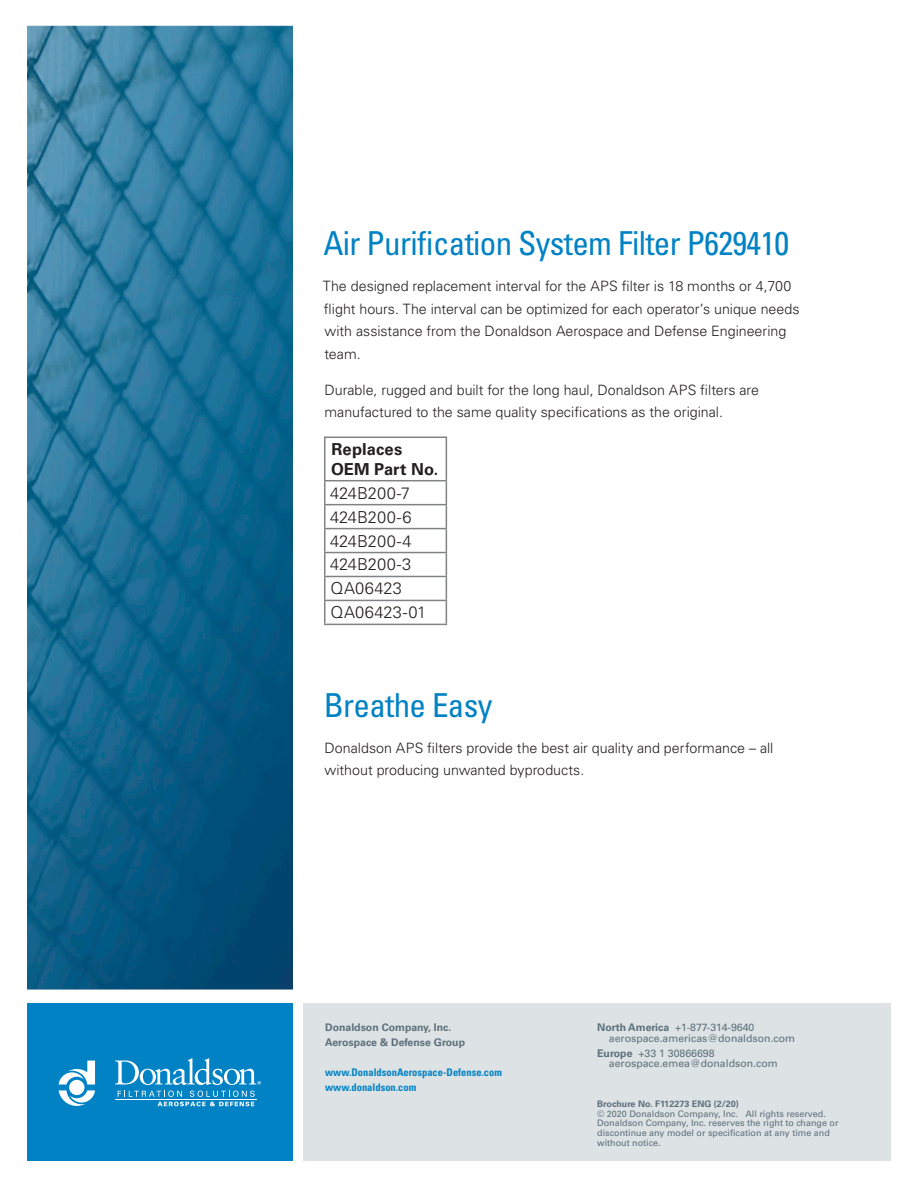
<style>
.page{position:relative;width:918px;height:1188px;background:#fff}
.page>*{position:absolute;margin:0;border:0;box-sizing:border-box;transform-origin:0 0}
.main_heading_pms3005{font:condensed 33px "Univers LT Std";letter-spacing:-.02em;color:#0082c5}
.main_body_pms7545{font:300 16.5px "Univers LT Std";color:#231f20}
.main_body_pms7545-2{font:700 16.5px/19.5px "Univers LT Std";letter-spacing:.005em;color:#231f20}
.main_body_pms7545-3{font:300 16.5px "Univers LT Std";letter-spacing:.02em;color:#231f20}
.main_body_pms7545-4{font:300 14.25px/22.5px "Univers LT Std";color:#231f20}
.Continent_Bold{font:10.5px/10.5px "Univers LT Std";color:#5b6f7b}
.Donaldson_Website{font:700 condensed 10.5px "Univers LT Std";color:#0082c5}
.Donaldson_Address_Bo{font:700 10.5px "Univers LT Std";color:#5b6f7b}
.Footer_Copy{font:9px/9.8px "Univers LT Std";color:#5b6f7b}
.Brochure_No_Bold{font:700 9px "Univers LT Std";color:#5b6f7b}
.s1{font-weight:700}
</style>
<div class="page">
<div style="left:303px;top:1004px;width:588px;height:157px;background:#dde2e4"></div>
<div style="left:27px;top:1004px;width:266px;height:157px;background:#0082c5"></div>
<img style="left:27px;top:26px;width:266px;height:963px">
<svg style="left:59px;top:1061px;width:36px;height:45px"></svg>
<hr style="left:115px;top:1099px;width:141px;height:1px;background:#fff">
<svg style="left:115px;top:1058px;width:146px;height:27px"></svg>
<svg style="left:118px;top:1091px;width:137px;height:15px"></svg>
<hr style="left:324px;top:437px;width:123px;height:1px;background:#808285">
<hr style="left:324px;top:438px;width:2px;height:42px;background:#808285">
<hr style="left:446px;top:438px;width:1px;height:42px;background:#808285">
<hr style="left:324px;top:480px;width:123px;height:1px;background:#808285">
<hr style="left:324px;top:481px;width:2px;height:23px;background:#808285">
<hr style="left:324px;top:504px;width:123px;height:1px;background:#808285">
<hr style="left:324px;top:505px;width:2px;height:23px;background:#808285">
<hr style="left:324px;top:528px;width:123px;height:1px;background:#808285">
<hr style="left:324px;top:529px;width:2px;height:23px;background:#808285">
<hr style="left:324px;top:552px;width:123px;height:1px;background:#808285">
<hr style="left:324px;top:553px;width:2px;height:23px;background:#808285">
<hr style="left:324px;top:576px;width:123px;height:1px;background:#808285">
<hr style="left:324px;top:577px;width:2px;height:23px;background:#808285">
<hr style="left:324px;top:600px;width:123px;height:1px;background:#808285">
<hr style="left:324px;top:601px;width:2px;height:23px;background:#808285">
<svg style="left:446px;top:481px;width:1px;height:143px"></svg>
<hr style="left:324px;top:624px;width:123px;height:1px;background:#808285">
<p class="main_heading_pms3005" style="left:323px;top:222px;width:467px">Air Purification System Filter P629410</p>
<p class="main_body_pms7545-4" style="left:323px;top:275px;width:478px">The designed replacement interval for the APS filter is 18 months or 4,700 flight hours. The interval can be optimized for each operator’s unique needs with assistance from the Donaldson Aerospace and Defense Engineering team.</p>
<p class="main_body_pms7545-4" style="left:325px;top:378px;width:436px">Durable, rugged and built for the long haul, Donaldson APS filters are manufactured to the same quality specifications as the original.</p>
<p class="main_body_pms7545-2" style="left:331px;top:440px;width:109px">Replaces<br>OEM Part No.</p>
<p class="main_body_pms7545" style="left:330px;top:483px;width:81px">424B200-7</p>
<p class="main_body_pms7545" style="left:330px;top:507px;width:83px">424B200-6</p>
<p class="main_body_pms7545" style="left:330px;top:531px;width:83px">424B200-4</p>
<p class="main_body_pms7545" style="left:330px;top:555px;width:83px">424B200-3</p>
<p class="main_body_pms7545-3" style="left:331px;top:579px;width:73px">QA06423</p>
<p class="main_body_pms7545" style="left:331px;top:603px;width:97px">QA06423-01</p>
<p class="main_heading_pms3005" style="left:324px;top:684px;width:170px">Breathe Easy</p>
<p class="main_body_pms7545-4" style="left:325px;top:736px;width:450px">Donaldson APS filters provide the best air quality and performance – all without producing unwanted byproducts.</p>
<p class="Donaldson_Address_Bo" style="left:325px;top:1021px;width:128px">Donaldson Company, Inc.</p>
<p class="Donaldson_Address_Bo" style="left:325px;top:1036px;width:142px">Aerospace &amp; Defense Group</p>
<p class="Donaldson_Website" style="left:325px;top:1066px;width:178px">www.DonaldsonAerospace-Defense.com</p>
<p class="Donaldson_Website" style="left:325px;top:1081px;width:93px">www.donaldson.com</p>
<p class="Continent_Bold" style="left:609px;top:1022px;width:188px;text-indent:-12px"><span class="s1">North America</span> +1-877-314-9640 aerospace.americas@donaldson.com</p>
<p class="Continent_Bold" style="left:597px;top:1048px;width:119px"><span class="s1">Europe</span> +33 1 30866698</p>
<p class="Continent_Bold" style="left:609px;top:1058px;width:170px">aerospace.emea@donaldson.com</p>
<p class="Brochure_No_Bold" style="left:597px;top:1098px;width:143px">Brochure No. F112273 ENG (2/20)</p>
<p class="Footer_Copy" style="left:597px;top:1109px;width:230px">© 2020 Donaldson Company, Inc. All rights reserved.</p>
<p class="Footer_Copy" style="left:597px;top:1118px;width:243px">Donaldson Company, Inc. reserves the right to change or discontinue any model or specification at any time and without notice.</p>
</div>
